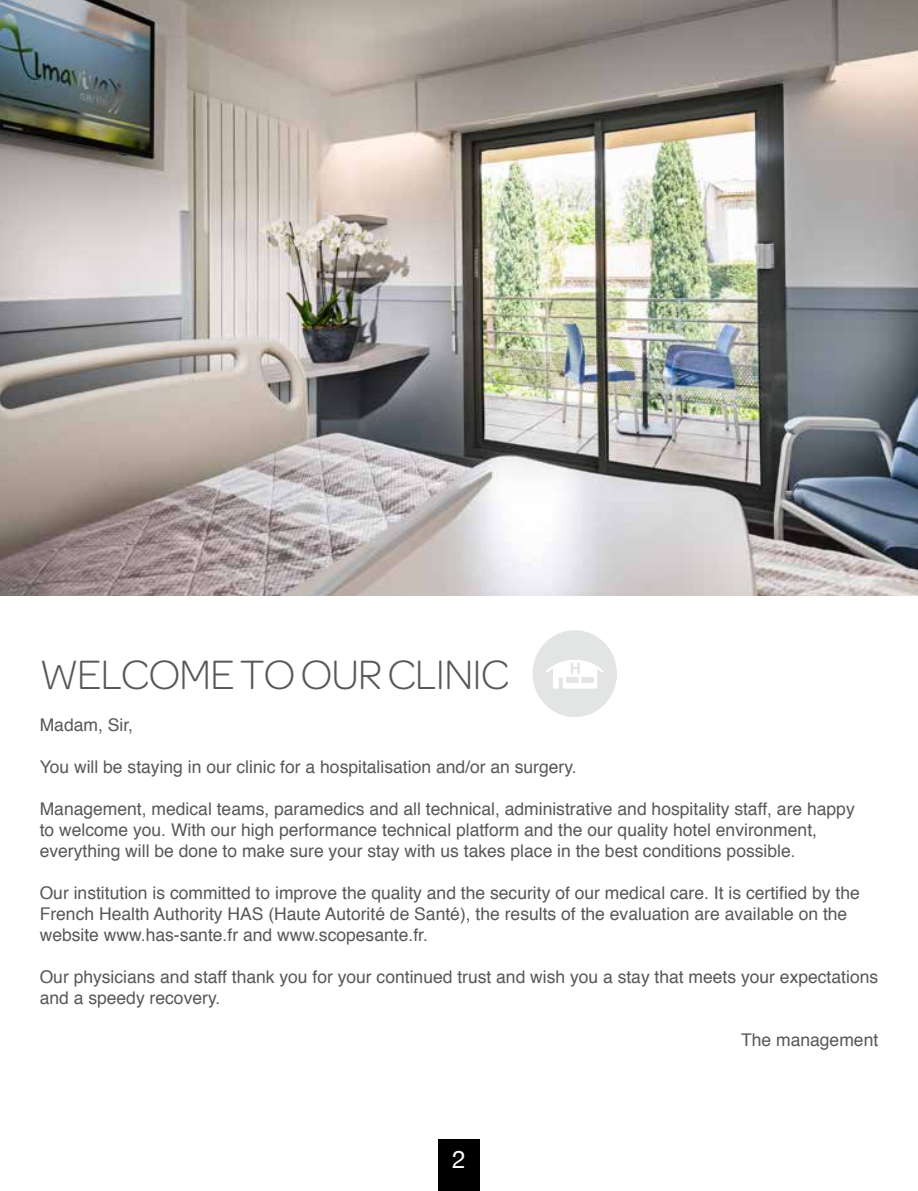
<style>
.page{position:relative;width:918px;height:1191px;background:#fff}
.page>*{position:absolute;margin:0;border:0;box-sizing:border-box;transform-origin:0 0}
.t1{font:300 43.75px "Omnes";letter-spacing:-.03em;color:#58585a}
.t2{font:24.5px "Helvetica Neue";color:#fff}
.t3{font:17.5px/21px "Helvetica";color:#58585a}
</style>
<div class="page">
<div style="left:438px;top:1138px;width:42px;height:53px;background:#000"></div>
<img style="left:0;top:0;width:918px;height:595px">
<div style="left:532px;top:630px;width:85px;height:87px;background:#e3e4e4;border-radius:50%"></div>
<svg style="left:546px;top:660px;width:58px;height:28px"></svg>
<h1 class="t1" style="left:40px;top:650px;width:471px">WELCOME TO OUR CLINIC</h1>
<p class="t3" style="left:40px;top:715px;width:95px">Madam, Sir,</p>
<p class="t3" style="left:40px;top:757px;width:538px">You will be staying in our clinic for a hospitalisation and/or an surgery.</p>
<p class="t3" style="left:40px;top:799px;width:816px">Management, medical teams, paramedics and all technical, administrative and hospitality staff, are happy to welcome you. With our high performance technical platform and the our quality hotel environment, everything will be done to make sure your stay with us takes place in the best conditions possible.</p>
<p class="t3" style="left:40px;top:883px;width:821px">Our institution is committed to improve the quality and the security of our medical care. It is certified by the<br>French Health Authority HAS (Haute Autorité de Santé), the results of the evaluation are available on the website www.has-sante.fr and www.scopesante.fr.</p>
<p class="t3" style="left:40px;top:967px;width:840px">Our physicians and staff thank you for your continued trust and wish you a stay that meets your expectations and a speedy recovery.</p>
<p class="t3" style="left:741px;top:1030px;width:139px">The management</p>
<h2 class="t2" style="left:452px;top:1141px;width:15px">2</h2>
</div>
